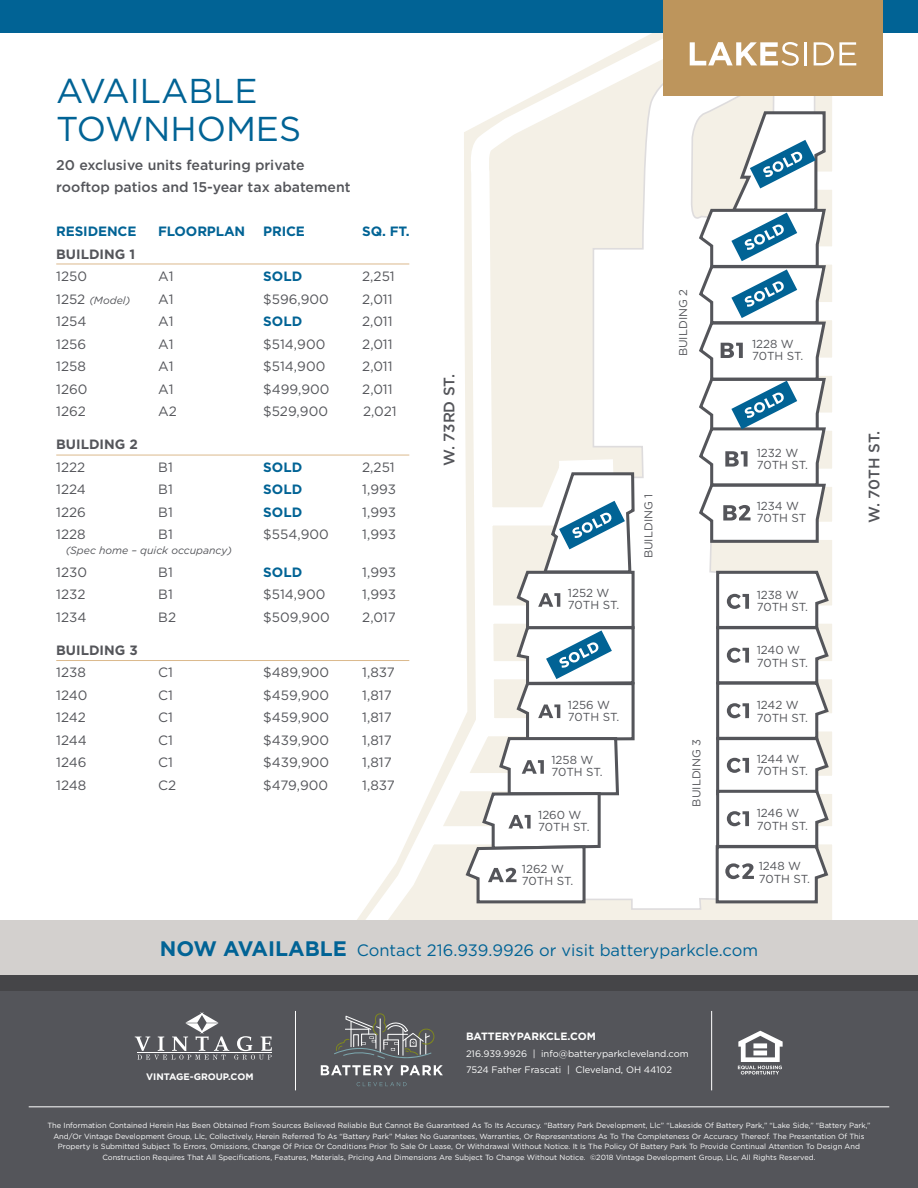
<style>
.page{position:relative;width:918px;height:1188px;background:#fff}
.page>*{position:absolute;margin:0;border:0;box-sizing:border-box;transform-origin:0 0}
.t1{font:34.5px "Gotham";color:#016395}
.t2{font:16.5px "Gotham";color:#016395}
.t3{font:500 15.15px "Gotham";letter-spacing:-.005em;color:#54555a}
.t4{font:500 14.1px "Gotham";color:#54555a}
.t5{font:13.5px "Gotham";color:#54555a}
.t6{font:700 13.5px "Gotham";letter-spacing:-.01em;color:#016395}
.t7{font:700 13.5px "Gotham";color:#54555a}
.t8{font:11.55px/12.1px "Gotham";color:#54555a}
.t9{font:11.25px "Gotham";color:#54555a}
.t10{font:italic 10.5px "Gotham";color:#54555a}
.t11{font:700 10.5px "Gotham";color:#fff}
.t12{font:9.45px "Gotham";color:#fff}
.t13{font:700 9.45px "Gotham";color:#fff}
.t14{font:7.5px/10.5px "Gotham";color:#fff;text-align:center}
.s1{font-style:normal;font-size:13.5px}
.s2{font-weight:700;font-size:21px}
</style>
<div class="page">
<svg style="left:345px;top:87px;width:487px;height:833px"></svg>
<svg style="left:551px;top:33px;width:281px;height:878px"></svg>
<svg style="left:714px;top:569px;width:117px;height:336px"></svg>
<div style="left:0;top:0;width:918px;height:33px;background:#016395"></div>
<div style="left:0;top:920px;width:918px;height:71px;background:#d3d0ce"></div>
<div style="left:0;top:975px;width:918px;height:213px;background:#54555a"></div>
<hr style="left:29px;top:1106px;width:860px;height:1px;background:#fff">
<svg style="left:321px;top:1065px;width:72px;height:10px"></svg>
<svg style="left:401px;top:1065px;width:42px;height:10px"></svg>
<svg style="left:357px;top:1082px;width:50px;height:4px"></svg>
<svg style="left:334px;top:1013px;width:101px;height:46px"></svg>
<hr style="left:711px;top:1011px;width:1px;height:79px;background:#fff">
<hr style="left:295px;top:1011px;width:1px;height:79px;background:#fff">
<svg style="left:135px;top:1012px;width:137px;height:48px"></svg>
<img style="left:738px;top:1030px;width:45px;height:32px">
<svg style="left:738px;top:1066px;width:44px;height:9px"></svg>
<div style="left:663px;top:0;width:220px;height:96px;background:#bd955c"></div>
<svg style="left:690px;top:42px;width:109px;height:24px"></svg>
<hr style="left:804px;top:42px;width:3px;height:23px;background:#fff">
<svg style="left:814px;top:42px;width:42px;height:23px"></svg>
<hr style="left:56px;top:264px;width:353px;height:1px;background:#dbb98d">
<hr style="left:56px;top:455px;width:353px;height:1px;background:#dbb98d">
<hr style="left:56px;top:660px;width:353px;height:1px;background:#dbb98d">
<svg style="left:697px;top:109px;width:131px;height:435px"></svg>
<svg style="left:464px;top:471px;width:172px;height:434px"></svg>
<p class="t1" style="left:56px;top:72px;width:203px">AVAILABLE</p>
<p class="t1" style="left:56px;top:110px;width:246px">TOWNHOMES</p>
<p class="t4" style="left:56px;top:157px;width:250px">20 exclusive units featuring private</p>
<p class="t4" style="left:56px;top:179px;width:296px">rooftop patios and 15-year tax abatement</p>
<p class="t6" style="left:56px;top:224px;width:82px">RESIDENCE</p>
<p class="t6" style="left:158px;top:224px;width:89px">FLOORPLAN</p>
<p class="t6" style="left:263px;top:224px;width:43px">PRICE</p>
<p class="t6" style="left:362px;top:224px;width:49px">SQ. FT.</p>
<p class="t7" style="left:56px;top:246px;width:80px">BUILDING 1</p>
<p class="t5" style="left:56px;top:269px;width:32px">1250</p>
<p class="t5" style="left:158px;top:269px;width:17px">A1</p>
<p class="t6" style="left:263px;top:269px;width:41px">SOLD</p>
<p class="t5" style="left:362px;top:269px;width:34px">2,251</p>
<p class="t10" style="left:56px;top:294px;width:75px"><span class="s1">1252</span> (Model)</p>
<p class="t5" style="left:158px;top:291px;width:17px">A1</p>
<p class="t5" style="left:263px;top:291px;width:67px">$596,900</p>
<p class="t5" style="left:362px;top:291px;width:32px">2,011</p>
<p class="t5" style="left:56px;top:314px;width:32px">1254</p>
<p class="t5" style="left:158px;top:314px;width:17px">A1</p>
<p class="t6" style="left:263px;top:314px;width:41px">SOLD</p>
<p class="t5" style="left:362px;top:314px;width:32px">2,011</p>
<p class="t5" style="left:56px;top:336px;width:31px">1256</p>
<p class="t5" style="left:158px;top:336px;width:17px">A1</p>
<p class="t5" style="left:263px;top:336px;width:64px">$514,900</p>
<p class="t5" style="left:362px;top:336px;width:32px">2,011</p>
<p class="t5" style="left:56px;top:359px;width:31px">1258</p>
<p class="t5" style="left:158px;top:359px;width:17px">A1</p>
<p class="t5" style="left:263px;top:359px;width:64px">$514,900</p>
<p class="t5" style="left:362px;top:359px;width:32px">2,011</p>
<p class="t5" style="left:56px;top:381px;width:33px">1260</p>
<p class="t5" style="left:158px;top:381px;width:17px">A1</p>
<p class="t5" style="left:263px;top:381px;width:68px">$499,900</p>
<p class="t5" style="left:362px;top:381px;width:32px">2,011</p>
<p class="t5" style="left:56px;top:404px;width:31px">1262</p>
<p class="t5" style="left:158px;top:404px;width:20px">A2</p>
<p class="t5" style="left:263px;top:404px;width:66px">$529,900</p>
<p class="t5" style="left:363px;top:404px;width:35px">2,021</p>
<p class="t7" style="left:56px;top:437px;width:83px">BUILDING 2</p>
<p class="t5" style="left:56px;top:459px;width:31px">1222</p>
<p class="t5" style="left:158px;top:459px;width:16px">B1</p>
<p class="t6" style="left:263px;top:459px;width:41px">SOLD</p>
<p class="t5" style="left:362px;top:459px;width:34px">2,251</p>
<p class="t5" style="left:56px;top:482px;width:31px">1224</p>
<p class="t5" style="left:158px;top:482px;width:16px">B1</p>
<p class="t6" style="left:263px;top:482px;width:41px">SOLD</p>
<p class="t5" style="left:362px;top:482px;width:35px">1,993</p>
<p class="t5" style="left:56px;top:504px;width:31px">1226</p>
<p class="t5" style="left:158px;top:504px;width:16px">B1</p>
<p class="t6" style="left:263px;top:504px;width:41px">SOLD</p>
<p class="t5" style="left:362px;top:504px;width:35px">1,993</p>
<p class="t5" style="left:56px;top:527px;width:31px">1228</p>
<p class="t5" style="left:158px;top:527px;width:16px">B1</p>
<p class="t5" style="left:263px;top:527px;width:67px">$554,900</p>
<p class="t5" style="left:362px;top:527px;width:35px">1,993</p>
<p class="t10" style="left:66px;top:545px;width:168px">(Spec home – quick occupancy)</p>
<p class="t5" style="left:56px;top:564px;width:32px">1230</p>
<p class="t5" style="left:158px;top:564px;width:16px">B1</p>
<p class="t6" style="left:263px;top:564px;width:41px">SOLD</p>
<p class="t5" style="left:362px;top:564px;width:35px">1,993</p>
<p class="t5" style="left:56px;top:587px;width:31px">1232</p>
<p class="t5" style="left:158px;top:587px;width:16px">B1</p>
<p class="t5" style="left:263px;top:587px;width:64px">$514,900</p>
<p class="t5" style="left:362px;top:587px;width:35px">1,993</p>
<p class="t5" style="left:56px;top:609px;width:32px">1234</p>
<p class="t5" style="left:158px;top:609px;width:19px">B2</p>
<p class="t5" style="left:263px;top:609px;width:68px">$509,900</p>
<p class="t5" style="left:362px;top:609px;width:35px">2,017</p>
<p class="t7" style="left:56px;top:642px;width:83px">BUILDING 3</p>
<p class="t5" style="left:56px;top:665px;width:31px">1238</p>
<p class="t5" style="left:158px;top:665px;width:16px">C1</p>
<p class="t5" style="left:263px;top:665px;width:68px">$489,900</p>
<p class="t5" style="left:362px;top:665px;width:34px">1,837</p>
<p class="t5" style="left:56px;top:687px;width:33px">1240</p>
<p class="t5" style="left:158px;top:687px;width:16px">C1</p>
<p class="t5" style="left:263px;top:687px;width:67px">$459,900</p>
<p class="t5" style="left:362px;top:687px;width:31px">1,817</p>
<p class="t5" style="left:56px;top:710px;width:31px">1242</p>
<p class="t5" style="left:158px;top:710px;width:16px">C1</p>
<p class="t5" style="left:263px;top:710px;width:67px">$459,900</p>
<p class="t5" style="left:362px;top:710px;width:31px">1,817</p>
<p class="t5" style="left:56px;top:732px;width:32px">1244</p>
<p class="t5" style="left:158px;top:732px;width:16px">C1</p>
<p class="t5" style="left:263px;top:732px;width:67px">$439,900</p>
<p class="t5" style="left:362px;top:732px;width:31px">1,817</p>
<p class="t5" style="left:56px;top:755px;width:32px">1246</p>
<p class="t5" style="left:158px;top:755px;width:16px">C1</p>
<p class="t5" style="left:263px;top:755px;width:67px">$439,900</p>
<p class="t5" style="left:362px;top:755px;width:31px">1,817</p>
<p class="t5" style="left:56px;top:777px;width:32px">1248</p>
<p class="t5" style="left:158px;top:777px;width:20px">C2</p>
<p class="t5" style="left:263px;top:777px;width:66px">$479,900</p>
<p class="t5" style="left:362px;top:777px;width:34px">1,837</p>
<p class="t3" style="left:440px;top:466px;width:93px;rotate:-90deg">W. 73RD ST.</p>
<p class="t9" style="left:677px;top:356px;width:69px;rotate:-90deg">BUILDING 2</p>
<p class="t8" style="left:568px;top:587px;width:53px">1252 W<br>70TH ST.</p>
<p class="t9" style="left:642px;top:558px;width:66px;rotate:-90deg">BUILDING 1</p>
<p class="t8" style="left:568px;top:698px;width:53px">1256 W<br>70TH ST.</p>
<p class="t8" style="left:551px;top:754px;width:53px">1258 W<br>70TH ST.</p>
<p class="t8" style="left:538px;top:809px;width:45px">1260 W</p>
<p class="t8" style="left:538px;top:821px;width:53px">70TH ST.</p>
<p class="t8" style="left:522px;top:862px;width:43px">1262 W</p>
<p class="t8" style="left:522px;top:875px;width:53px">70TH ST.</p>
<p class="t9" style="left:690px;top:807px;width:69px;rotate:-90deg">BUILDING 3</p>
<p class="t8" style="left:752px;top:338px;width:53px">1228 W<br>70TH ST.</p>
<p class="t8" style="left:757px;top:446px;width:53px">1232 W<br>70TH ST.</p>
<p class="t8" style="left:757px;top:500px;width:44px">1234 W</p>
<p class="t8" style="left:757px;top:512px;width:51px">70TH ST</p>
<p class="t8" style="left:757px;top:588px;width:53px">1238 W<br>70TH ST.</p>
<p class="t8" style="left:757px;top:644px;width:53px">1240 W<br>70TH ST.</p>
<p class="t8" style="left:757px;top:699px;width:53px">1242 W<br>70TH ST.</p>
<p class="t8" style="left:757px;top:752px;width:53px">1244 W<br>70TH ST.</p>
<p class="t8" style="left:757px;top:807px;width:53px">1246 W<br>70TH ST.</p>
<p class="t8" style="left:759px;top:860px;width:53px">1248 W<br>70TH ST.</p>
<p class="t2" style="left:160px;top:941px;width:600px"><span class="s2">NOW AVAILABLE</span> Contact 216.939.9926 or visit batteryparkcle.com</p>
<p class="t13" style="left:146px;top:1072px;width:109px">VINTAGE-GROUP.COM</p>
<p class="t11" style="left:466px;top:1031px;width:131px">BATTERYPARKCLE.COM</p>
<p class="t12" style="left:466px;top:1048px;width:224px">216.939.9926 | info@batteryparkcleveland.com</p>
<p class="t12" style="left:466px;top:1065px;width:207px">7524 Father Frascati | Cleveland, OH 44102</p>
<p class="t3" style="left:866px;top:523px;width:93px;rotate:-90deg">W. 70TH ST.</p>
<p class="t14" style="left:47px;top:1120px;width:825px">The Information Contained Herein Has Been Obtained From Sources Believed Reliable But Cannot Be Guaranteed As To Its Accuracy. “Battery Park Development, Llc” “Lakeside Of Battery Park,” “Lake Side,” “Battery Park,” And/Or Vintage Development Group, Llc, Collectively, Herein Referred To As “Battery Park” Makes No Guarantees, Warranties, Or Representations As To The Completeness Or Accuracy Thereof. The Presentation Of This Property Is Submitted Subject To Errors, Omissions, Change Of Price Or Conditions Prior To Sale Or Lease, Or Withdrawal Without Notice. It Is The Policy Of Battery Park To Provide Continual Attention To Design And Construction Requires That All Specifications, Features, Materials, Pricing And Dimensions Are Subject To Change Without Notice. ©2018 Vintage Development Group, Llc, All Rights Reserved.</p>
</div>
